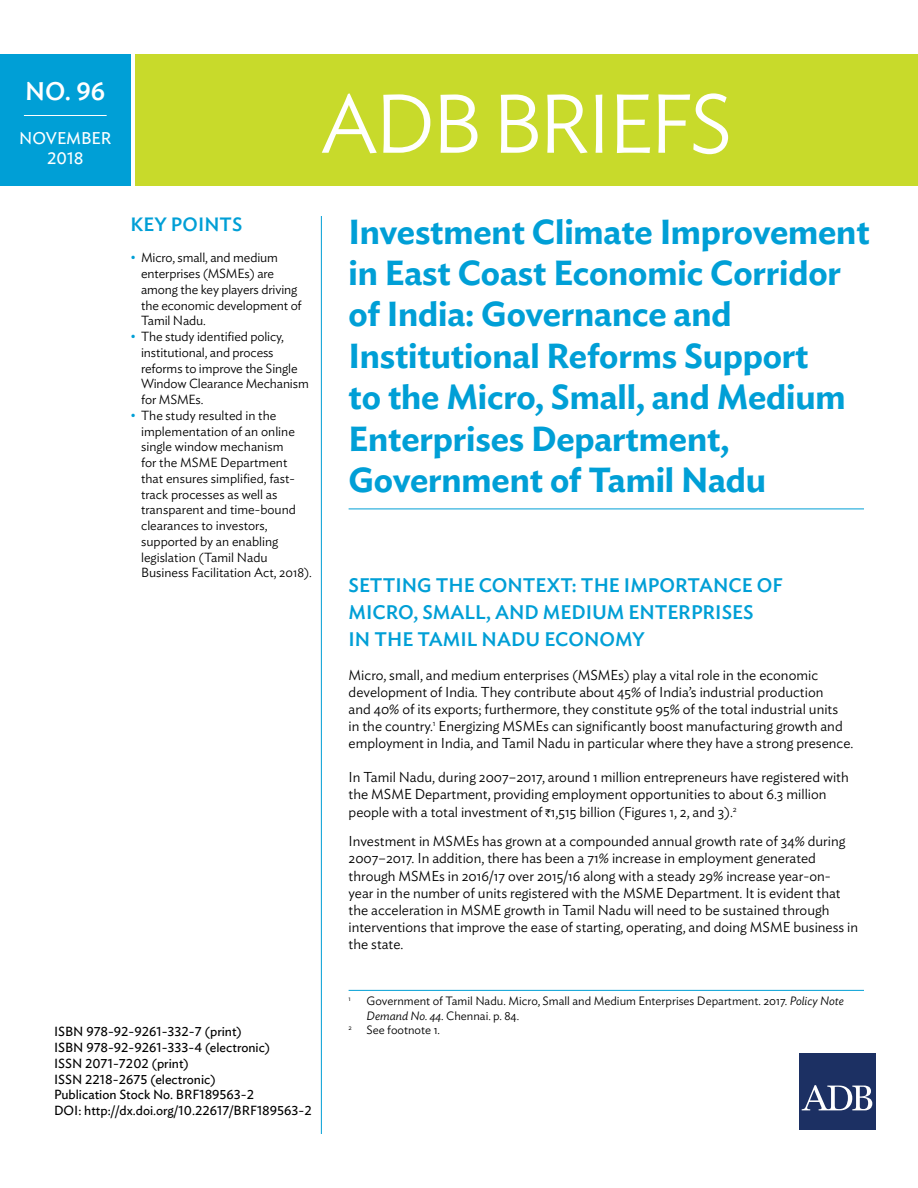
<style>
.page{position:relative;width:918px;height:1188px;background:#fff}
.page>*{position:absolute;margin:0;border:0;box-sizing:border-box;transform-origin:0 0}
.t1{font:300 82.35px "Ideal Sans";letter-spacing:-.04em;color:#fff}
.t2{font:600 34.5px/41.4px "Ideal Sans";letter-spacing:-.005em;color:#009fd6}
.t3{font:500 25.35px "Ideal Sans";color:#fff}
.t4{font:500 19.5px "Ideal Sans";color:#009fd6}
.t5{font:500 19.2px "Ideal Sans";letter-spacing:.005em;color:#009fd6}
.t6{font:16.95px/20.2px "Ideal Sans";color:#fff;text-align:center}
.t7{font:300 14.25px/17.1px "Ideal Sans";color:#000}
.t8{font:300 13.2px/15.8px "Ideal Sans";letter-spacing:-.005em;color:#000}
.t9{font:13.2px/15.8px "Ideal Sans";color:#000}
.t10{font:300 12px "Ideal Sans";color:#000}
.t11{font:300 7.05px "Ideal Sans";color:#000}
.s1{color:#009fd6}
.s2{font-family:"Rupee Foradian";font-weight:400;font-size:10.5px}
.s3{font-style:italic}
</style>
<div class="page">
<div style="left:800px;top:1053px;width:76px;height:76px;background:#1c3063"></div>
<svg style="left:802px;top:1085px;width:70px;height:25px"></svg>
<div style="left:135px;top:54px;width:783px;height:131px;background:#c8da2b"></div>
<div style="left:0;top:54px;width:131px;height:131px;background:#009fd6"></div>
<hr style="left:321px;top:216px;width:1px;height:918px;background:#009fd6">
<hr style="left:349px;top:990px;width:515px;height:1px;background:#009fd6">
<hr style="left:24px;top:115px;width:83px;height:1px;background:#fff">
<hr style="left:349px;top:509px;width:515px;height:1px;background:#009fd6">
<h3 class="t3" style="left:25px;top:71px;width:82px">NO. 96</h3>
<p class="t6" style="left:19px;top:127px;width:94px">NOVEMBER<br>2018</p>
<h1 class="t1" style="left:321px;top:61px;width:413px">ADB BRIEFS</h1>
<h3 class="t5" style="left:131px;top:209px;width:113px">KEY POINTS</h3>
<p class="t8" style="left:141px;top:249px;width:162px;text-indent:-10px"><span class="s1">•</span> Micro, small, and medium enterprises (MSMEs) are among the key players driving the economic development of<br>Tamil Nadu.</p>
<p class="t8" style="left:141px;top:328px;width:169px;text-indent:-10px"><span class="s1">•</span> The study identified policy, institutional, and process reforms to improve the Single<br>Window Clearance Mechanism for MSMEs.</p>
<p class="t8" style="left:141px;top:406px;width:172px;text-indent:-10px"><span class="s1">•</span> The study resulted in the implementation of an online single window mechanism<br>for the MSME Department that ensures simplified, fast&shy;track processes as well as transparent and time-bound clearances to investors, supported by an enabling legislation (Tamil Nadu<br>Business Facilitation Act, 2018).</p>
<p class="t9" style="left:54px;top:1023px;width:259px">ISBN 978-92-9261-332-7 (print)<br>ISBN 978-92-9261-333-4 (electronic)<br>ISSN 2071-7202 (print)<br>ISSN 2218-2675 (electronic)<br>Publication Stock No. BRF189563-2<br>DOI: http://dx.doi.org/10.22617/BRF189563-2</p>
<h2 class="t2" style="left:349px;top:208px;width:523px">Investment Climate Improvement in East Coast Economic Corridor of India: Governance and<br>Institutional Reforms Support<br>to the Micro, Small, and Medium<br>Enterprises Department,<br>Government of Tamil Nadu</h2>
<h3 class="t4" style="left:349px;top:570px;width:23px">SETTIN</h3>
<h3 class="t4" style="left:417px;top:570px;width:89px">G THE CONTE</h3>
<h3 class="t4" style="left:546px;top:570px;width:181px">XT: THE IMPO RTANCE</h3>
<h3 class="t4" style="left:757px;top:570px;width:28px">O F</h3>
<h3 class="t4" style="left:349px;top:597px;width:13px">MIC</h3>
<h3 class="t4" style="left:386px;top:597px;width:267px">RO, SMALL, AN D MEDI UM ENTE</h3>
<h3 class="t4" style="left:678px;top:597px;width:47px">RPRISES</h3>
<h3 class="t4" style="left:349px;top:624px;width:223px">IN THE TAMI L NADU ECONO</h3>
<h3 class="t4" style="left:615px;top:624px;width:28px">MY</h3>
<p class="t7" style="left:349px;top:665px;width:506px">Micro, small, and medium enterprises (MSMEs) play a vital role in the economic development of India. They contribute about 45% of India’s industrial production<br>and 40% of its exports; furthermore, they constitute 95% of the total industrial units<br>in the country.<sup>1</sup> Energizing MSMEs can significantly boost manufacturing growth and employment in India, and Tamil Nadu in particular where they have a strong presence.</p>
<p class="t7" style="left:349px;top:768px;width:502px">In Tamil Nadu, during 2007–2017, around 1 million entrepreneurs have registered with the MSME Department, providing employment opportunities to about 6.3 million people with a total investment of <span class="s2">`</span>1,515 billion (Figures 1, 2, and 3).<sup>2</sup></p>
<p class="t7" style="left:349px;top:832px;width:511px">Investment in MSMEs has grown at a compounded annual growth rate of 34% during 2007–2017. In addition, there has been a 71% increase in employment generated through MSMEs in 2016/17 over 2015/16 along with a steady 29% increase year-on&shy;year in the number of units registered with the MSME Department. It is evident that the acceleration in MSME growth in Tamil Nadu will need to be sustained through interventions that improve the ease of starting, operating, and doing MSME business in the state.</p>
<p class="t11" style="left:349px;top:993px;width:4px">1</p>
<p class="t10" style="left:367px;top:992px;width:479px">Government of Tamil Nadu. Micro, Small and Medium Enterprises Department. 2017. <span class="s3">Policy Note</span></p>
<p class="t10" style="left:367px;top:1006px;width:154px"><span class="s3">Demand No. 44</span>. Chennai. p. 84.</p>
<p class="t10" style="left:349px;top:1021px;width:93px"><sup>2</sup> See footnote 1.</p>
</div>
